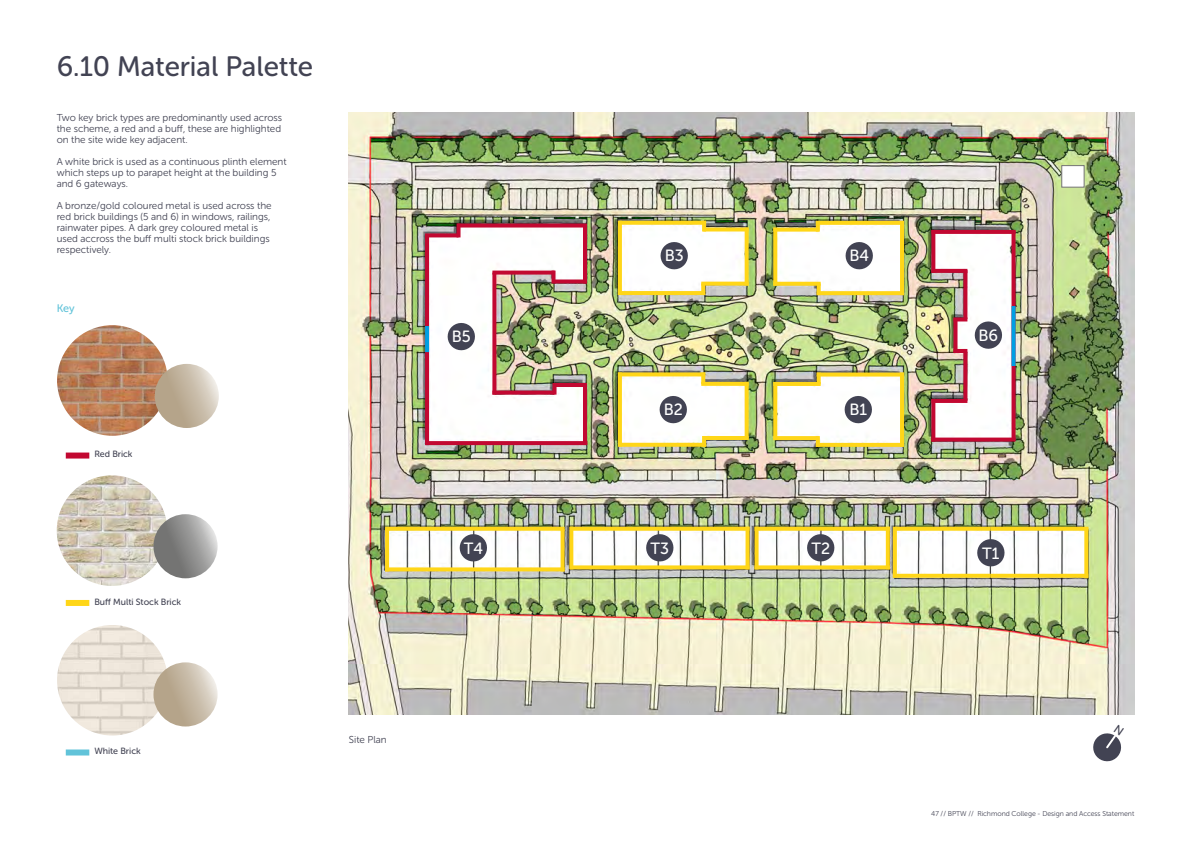
<style>
.page{position:relative;width:1191px;height:842px;background:#fff}
.page>*{position:absolute;margin:0;border:0;box-sizing:border-box;transform-origin:0 0}
.t1{font:28px "Museo Sans Rounded 500";color:#424353}
.t2{font:16.2px "Museo Sans Rounded 500";color:#fff}
.t3{font:11px "Museo Sans Rounded 500";color:#61c3d9}
.t4{font:10px/11px "Museo Sans Rounded 300";color:#424353}
.t5{font:9px "Museo Sans Rounded 500";color:#424353}
.t6{font:7px "Museo Sans Rounded 300";color:#424353}
</style>
<div class="page">
<img style="left:349px;top:113px;width:785px;height:602px">
<div style="left:1061px;top:165px;width:23px;height:23px;background:#fff;border:1px solid #747473"></div>
<svg style="left:973px;top:320px;width:30px;height:30px"></svg>
<svg style="left:843px;top:394px;width:30px;height:31px"></svg>
<svg style="left:658px;top:394px;width:30px;height:31px"></svg>
<svg style="left:446px;top:321px;width:30px;height:31px"></svg>
<svg style="left:458px;top:532px;width:31px;height:31px"></svg>
<svg style="left:644px;top:532px;width:31px;height:31px"></svg>
<svg style="left:805px;top:532px;width:31px;height:31px"></svg>
<svg style="left:975px;top:537px;width:31px;height:31px"></svg>
<svg style="left:844px;top:240px;width:30px;height:31px"></svg>
<svg style="left:659px;top:240px;width:30px;height:31px"></svg>
<img style="left:57px;top:475px;width:110px;height:111px;border-radius:55px">
<svg style="left:153px;top:514px;width:65px;height:64px;background:#929291"></svg>
<img style="left:57px;top:325px;width:111px;height:111px;border-radius:55px">
<svg style="left:155px;top:364px;width:64px;height:64px;background:#c4b7a2"></svg>
<div style="left:69px;top:452px;width:17px;height:6px;background:#c20831"></div>
<div style="left:69px;top:600px;width:17px;height:6px;background:#ffd618"></div>
<div style="left:69px;top:749px;width:17px;height:6px;background:#61c3d9"></div>
<svg style="left:992px;top:527px;width:94px;height:4px"></svg>
<svg style="left:992px;top:574px;width:94px;height:4px"></svg>
<svg style="left:1011px;top:233px;width:4px;height:205px"></svg>
<hr style="left:425px;top:237px;width:4px;height:206px;background:#c20831">
<svg style="left:963px;top:354px;width:4px;height:45px"></svg>
<svg style="left:492px;top:275px;width:4px;height:118px"></svg>
<svg style="left:456px;top:226px;width:4px;height:9px"></svg>
<svg style="left:551px;top:273px;width:4px;height:8px"></svg>
<svg style="left:552px;top:385px;width:4px;height:8px"></svg>
<svg style="left:931px;top:401px;width:4px;height:39px"></svg>
<svg style="left:385px;top:531px;width:4px;height:38px"></svg>
<svg style="left:560px;top:531px;width:4px;height:38px"></svg>
<svg style="left:754px;top:529px;width:4px;height:38px"></svg>
<svg style="left:745px;top:529px;width:4px;height:38px"></svg>
<svg style="left:893px;top:529px;width:4px;height:47px"></svg>
<svg style="left:1084px;top:529px;width:4px;height:47px"></svg>
<svg style="left:569px;top:529px;width:4px;height:38px"></svg>
<svg style="left:886px;top:529px;width:4px;height:38px"></svg>
<svg style="left:963px;top:272px;width:4px;height:45px"></svg>
<svg style="left:494px;top:271px;width:58px;height:4px"></svg>
<svg style="left:494px;top:391px;width:58px;height:4px"></svg>
<hr style="left:555px;top:383px;width:30px;height:4px;background:#c20831">
<svg style="left:555px;top:279px;width:30px;height:4px"></svg>
<svg style="left:427px;top:233px;width:29px;height:4px"></svg>
<svg style="left:953px;top:320px;width:4px;height:31px"></svg>
<hr style="left:933px;top:399px;width:32px;height:4px;background:#c20831">
<svg style="left:955px;top:317px;width:10px;height:4px"></svg>
<hr style="left:955px;top:349px;width:10px;height:4px;background:#c20831">
<svg style="left:933px;top:269px;width:32px;height:4px"></svg>
<svg style="left:933px;top:230px;width:80px;height:4px"></svg>
<svg style="left:459px;top:224px;width:126px;height:4px"></svg>
<svg style="left:933px;top:438px;width:80px;height:4px"></svg>
<svg style="left:428px;top:441px;width:157px;height:4px"></svg>
<svg style="left:931px;top:232px;width:4px;height:39px"></svg>
<hr style="left:583px;top:228px;width:4px;height:53px;background:#c20831">
<hr style="left:583px;top:387px;width:4px;height:54px;background:#c20831">
<svg style="left:897px;top:527px;width:91px;height:4px"></svg>
<svg style="left:895px;top:574px;width:93px;height:4px"></svg>
<svg style="left:756px;top:527px;width:132px;height:4px"></svg>
<svg style="left:756px;top:565px;width:132px;height:4px"></svg>
<svg style="left:387px;top:527px;width:175px;height:4px"></svg>
<svg style="left:387px;top:567px;width:175px;height:4px"></svg>
<svg style="left:572px;top:527px;width:175px;height:4px"></svg>
<svg style="left:572px;top:565px;width:175px;height:4px"></svg>
<svg style="left:1011px;top:308px;width:4px;height:56px"></svg>
<hr style="left:425px;top:328px;width:4px;height:22px;background:#009fe3">
<svg style="left:621px;top:443px;width:83px;height:4px"></svg>
<svg style="left:620px;top:372px;width:83px;height:4px"></svg>
<svg style="left:703px;top:382px;width:43px;height:4px"></svg>
<hr style="left:705px;top:436px;width:41px;height:4px;background:#ffd618">
<svg style="left:618px;top:374px;width:4px;height:71px"></svg>
<svg style="left:744px;top:384px;width:4px;height:54px"></svg>
<svg style="left:701px;top:374px;width:4px;height:8px"></svg>
<svg style="left:702px;top:438px;width:4px;height:7px"></svg>
<svg style="left:818px;top:443px;width:83px;height:4px"></svg>
<svg style="left:818px;top:373px;width:84px;height:4px"></svg>
<hr style="left:775px;top:382px;width:43px;height:4px;background:#ffd618">
<svg style="left:775px;top:436px;width:41px;height:4px"></svg>
<hr style="left:900px;top:375px;width:4px;height:70px;background:#ffd618">
<svg style="left:773px;top:384px;width:4px;height:54px"></svg>
<svg style="left:816px;top:375px;width:4px;height:7px"></svg>
<svg style="left:816px;top:438px;width:4px;height:7px"></svg>
<svg style="left:621px;top:221px;width:83px;height:4px"></svg>
<hr style="left:620px;top:291px;width:83px;height:4px;background:#ffd618">
<svg style="left:703px;top:282px;width:43px;height:4px"></svg>
<svg style="left:705px;top:227px;width:41px;height:4px"></svg>
<svg style="left:618px;top:223px;width:4px;height:70px"></svg>
<svg style="left:744px;top:229px;width:4px;height:55px"></svg>
<svg style="left:701px;top:285px;width:4px;height:8px"></svg>
<svg style="left:702px;top:223px;width:4px;height:6px"></svg>
<svg style="left:818px;top:221px;width:83px;height:4px"></svg>
<svg style="left:818px;top:291px;width:84px;height:4px"></svg>
<svg style="left:775px;top:282px;width:43px;height:4px"></svg>
<svg style="left:775px;top:228px;width:41px;height:4px"></svg>
<hr style="left:900px;top:223px;width:4px;height:70px;background:#ffd618">
<svg style="left:773px;top:230px;width:4px;height:54px"></svg>
<svg style="left:816px;top:285px;width:4px;height:8px"></svg>
<svg style="left:816px;top:223px;width:4px;height:7px"></svg>
<img style="left:57px;top:625px;width:111px;height:110px;border-radius:55px">
<svg style="left:153px;top:662px;width:65px;height:64px;background:#c5b7a3"></svg>
<svg style="left:1093px;top:733px;width:29px;height:29px"></svg>
<h1 class="t1" style="left:57px;top:51px;width:258px">6.10 Material Palette</h1>
<p class="t4" style="left:57px;top:112px;width:227px;text-align:justify">Two key brick types are predominantly used across the scheme, a red and a buff, these are highlighted on the site wide key adjacent.</p>
<p class="t4" style="left:57px;top:156px;width:231px">A white brick is used as a continuous plinth element which steps up to parapet height at the building 5 and 6 gateways.</p>
<p class="t4" style="left:57px;top:200px;width:216px">A bronze/gold coloured metal is used across the red brick buildings (5 and 6) in windows, railings, rainwater pipes. A dark grey coloured metal is used accross the buff multi stock brick buildings respectively.</p>
<p class="t3" style="left:57px;top:303px;width:20px">Key</p>
<p class="t5" style="left:94px;top:449px;width:40px">Red Brick</p>
<p class="t5" style="left:94px;top:596px;width:88px">Buff Multi Stock Brick</p>
<p class="t5" style="left:94px;top:746px;width:48px">White Brick</p>
<p class="t4" style="left:349px;top:734px;width:39px">Site Plan</p>
<h2 class="t2" style="left:452px;top:328px;width:20px">B5</h2>
<h2 class="t2" style="left:664px;top:247px;width:21px">B3</h2>
<h2 class="t2" style="left:849px;top:247px;width:21px">B4</h2>
<h2 class="t2" style="left:663px;top:401px;width:21px">B2</h2>
<h2 class="t2" style="left:849px;top:401px;width:19px">B1</h2>
<h2 class="t2" style="left:978px;top:326px;width:21px">B6</h2>
<h2 class="t2" style="left:464px;top:539px;width:21px">T4</h2>
<h2 class="t2" style="left:650px;top:539px;width:20px">T3</h2>
<h2 class="t2" style="left:811px;top:539px;width:20px">T2</h2>
<h2 class="t2" style="left:982px;top:544px;width:19px">T1</h2>
<p class="t6" style="left:931px;top:809px;width:204px">47 // BPTW // Richmond College - Design and Access Statement</p>
</div>
